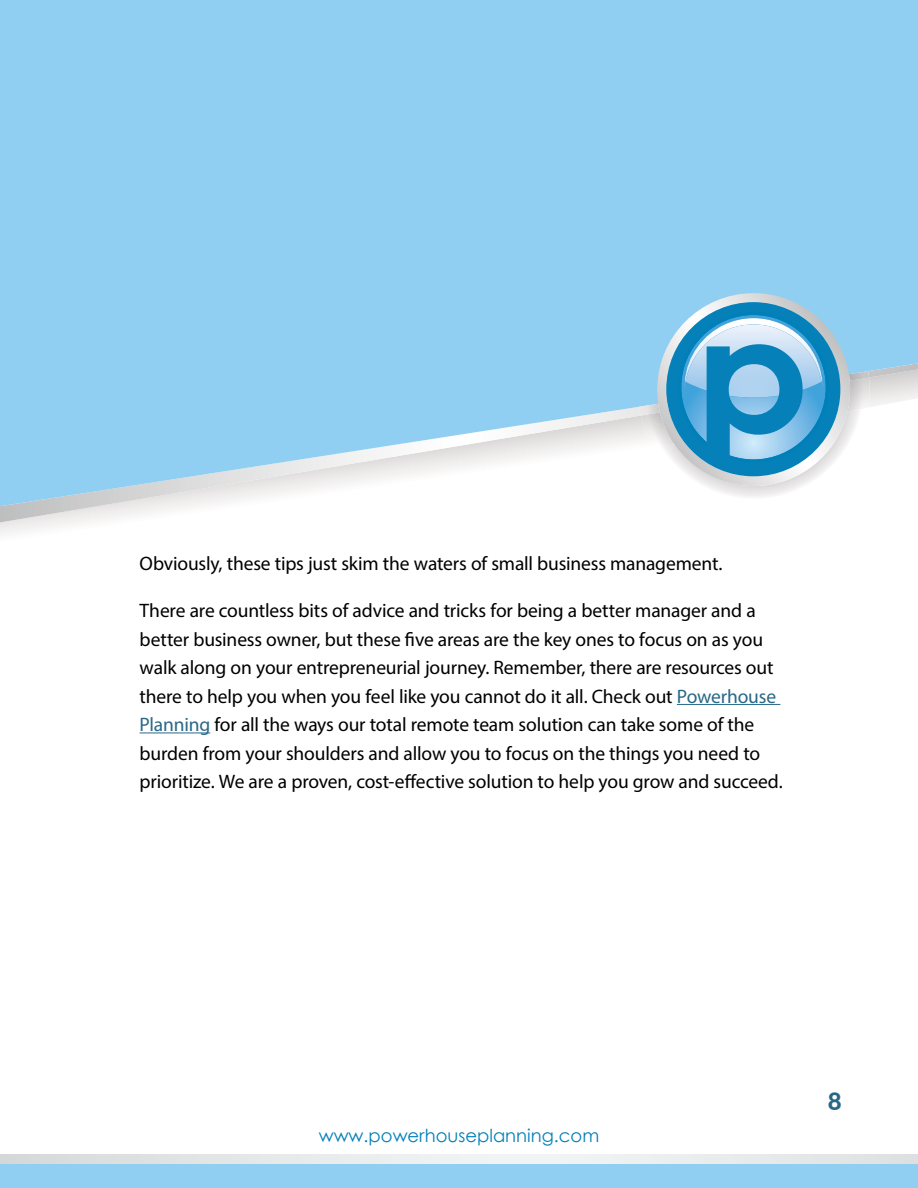
<style>
.page{position:relative;width:918px;height:1188px;background:#fff}
.page>*{position:absolute;margin:0;border:0;box-sizing:border-box;transform-origin:0 0}
.t1{font:800 24px "Lato";color:#286887}
.t2{font:19.5px/28.5px "Myriad Pro";letter-spacing:-.01em;color:#000}
.t3{font:18px "Century Gothic";color:#0580b8}
.s1{color:#286887}
</style>
<div class="page">
<svg style="left:0;top:507px;width:186px;height:16px"></svg>
<svg style="left:0;top:0;width:918px;height:507px;background:#99d2f2"></svg>
<img style="left:641px;top:378px;width:229px;height:70px">
<img style="left:639px;top:371px;width:230px;height:45px">
<div style="left:0;top:1154px;width:918px;height:34px;background:linear-gradient(to right,#e2e3e4,#edeeef)"></div>
<div style="left:0;top:1164px;width:918px;height:24px;background:#90cff2"></div>
<svg style="left:654px;top:293px;width:214px;height:213px"></svg>
<img style="left:685px;top:382px;width:137px;height:16px">
<img style="left:685px;top:318px;width:137px;height:64px">
<hr style="left:677px;top:704px;width:103px;height:1px;background:#286887">
<hr style="left:140px;top:732px;width:70px;height:1px;background:#286887">
<p class="t2" style="left:140px;top:549px;width:584px">Obviously, these tips just skim the waters of small business management.</p>
<p class="t2" style="left:140px;top:596px;width:645px">There are countless bits of advice and tricks for being a better manager and a better business owner, but these five areas are the key ones to focus on as you walk along on your entrepreneurial journey. Remember, there are resources out there to help you when you feel like you cannot do it all. Check out <span class="s1">Powerhouse Planning</span> for all the ways our total remote team solution can take some of the burden from your shoulders and allow you to focus on the things you need to prioritize. We are a proven, cost-effective solution to help you grow and succeed.</p>
<p class="t3" style="left:319px;top:1123px;width:282px">www.powerhouseplanning.com</p>
<p class="t1" style="left:828px;top:1084px;width:15px">8</p>
</div>
